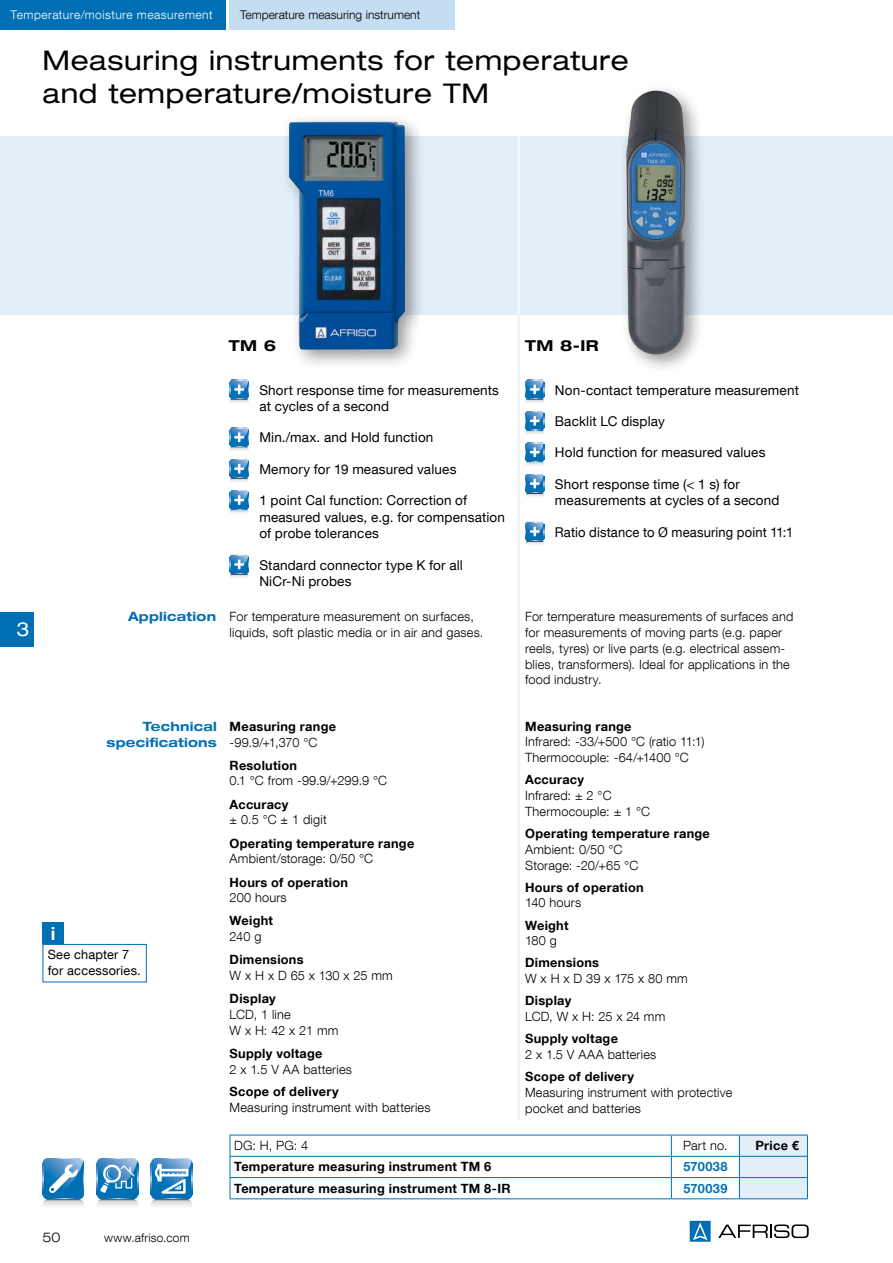
<style>
.page{position:relative;width:893px;height:1263px;background:#fff}
.page>*{position:absolute;margin:0;border:0;box-sizing:border-box;transform-origin:0 0}
.t1{font:expanded 27px/33px "Helvetica Neue LT Com";letter-spacing:.025em;color:#000}
.t2{font:expanded 19.5px "Helvetica Neue LT Com";color:#fff}
.t3{font:700 18px "Helvetica Neue LT Com";color:#fff}
.t4{font:700 expanded 15px "Helvetica Neue LT Com";color:#000}
.t5{font:13.5px/16.5px "Helvetica Neue LT Com";letter-spacing:.01em;color:#000}
.t6{font:13.5px "Helvetica Neue LT Com";letter-spacing:.01em;color:#000;scale:.96 1}
.t7{font:300 expanded 13.5px "Helvetica Neue LT Com";color:#000}
.t8{font:300 12.75px/15.8px "Helvetica Neue LT Com";letter-spacing:.015em;color:#000}
.t9{font:700 12.75px "Helvetica Neue LT Com";letter-spacing:.02em;color:#000}
.t10{font:12.75px/16.5px "Helvetica Neue LT Com";letter-spacing:.015em;color:#000}
.t11{font:700 expanded 12.75px/16.5px "Helvetica Neue LT Com";letter-spacing:.015em;color:#006fb4;text-align:right}
.t12{font:700 12.75px "Helvetica Neue LT Com";letter-spacing:.035em;color:#006fb4}
.t13{font:300 12px "Helvetica Neue LT Com";letter-spacing:.04em;color:#fff}
.t14{font:300 12px "Helvetica Neue LT Com";color:#000}
.t15{font:300 12px "Helvetica Neue LT Com";letter-spacing:.02em;color:#000}
.s1{font-weight:700;font-stretch:expanded;color:#006fb4}
</style>
<div class="page">
<svg style="left:718px;top:1224px;width:91px;height:14px"></svg>
<svg style="left:690px;top:1221px;width:21px;height:21px"></svg>
<div style="left:0;top:0;width:225px;height:30px;background:#006fb4"></div>
<div style="left:230px;top:0;width:225px;height:30px;background:#c4ddf1"></div>
<div style="left:0;top:136px;width:893px;height:179px;background:#e2eef8"></div>
<hr style="left:518px;top:315px;width:1px;height:805px;background:#e2eef8">
<hr style="left:518px;top:118px;width:1px;height:197px;background:#fff">
<svg style="left:230px;top:380px;width:19px;height:22px"></svg>
<svg style="left:230px;top:428px;width:19px;height:22px"></svg>
<svg style="left:230px;top:459px;width:19px;height:23px"></svg>
<svg style="left:230px;top:490px;width:19px;height:23px"></svg>
<svg style="left:230px;top:555px;width:19px;height:22px"></svg>
<svg style="left:525px;top:380px;width:20px;height:22px"></svg>
<svg style="left:525px;top:411px;width:20px;height:23px"></svg>
<svg style="left:525px;top:442px;width:20px;height:23px"></svg>
<svg style="left:525px;top:474px;width:20px;height:22px"></svg>
<svg style="left:525px;top:522px;width:20px;height:22px"></svg>
<hr style="left:230px;top:1135px;width:441px;height:1px;background:#006fb4">
<hr style="left:671px;top:1135px;width:68px;height:1px;background:#006fb4">
<svg style="left:230px;top:1135px;width:1px;height:63px"></svg>
<hr style="left:230px;top:1156px;width:441px;height:1px;background:#006fb4">
<svg style="left:671px;top:1135px;width:1px;height:63px"></svg>
<hr style="left:671px;top:1156px;width:68px;height:1px;background:#006fb4">
<svg style="left:739px;top:1135px;width:69px;height:63px;background:#d6e7f4"></svg>
<hr style="left:230px;top:1177px;width:441px;height:1px;background:#006fb4">
<hr style="left:230px;top:1198px;width:441px;height:1px;background:#006fb4">
<hr style="left:671px;top:1177px;width:68px;height:1px;background:#006fb4">
<hr style="left:739px;top:1177px;width:69px;height:1px;background:#006fb4">
<hr style="left:671px;top:1198px;width:68px;height:1px;background:#006fb4">
<hr style="left:739px;top:1198px;width:69px;height:1px;background:#006fb4">
<svg style="left:43px;top:1158px;width:41px;height:48px;background:#5e9eca"></svg>
<svg style="left:97px;top:1158px;width:41px;height:48px;background:#62a0cb"></svg>
<svg style="left:151px;top:1158px;width:41px;height:48px"></svg>
<div style="left:43px;top:944px;width:104px;height:38px;border:1px solid #006fb4"></div>
<div style="left:43px;top:923px;width:21px;height:21px;background:#006fb4"></div>
<div style="left:281px;top:113px;width:145px;height:258px;background:#000;opacity:.4"></div>
<img style="left:289px;top:122px;width:116px;height:228px">
<div style="left:618px;top:83px;width:88px;height:292px;background:#000;opacity:.4"></div>
<img style="left:626px;top:91px;width:60px;height:267px">
<div style="left:0;top:612px;width:34px;height:34px;background:#006fb4"></div>
<p class="t13" style="left:11px;top:7px;width:204px">Temperature/moisture measurement</p>
<p class="t14" style="left:240px;top:7px;width:182px">Temperature measuring instrument</p>
<h1 class="t1" style="left:43px;top:43px;width:588px">Measuring instruments for temperature and temperature/moisture TM</h1>
<p class="t4" style="left:229px;top:336px;width:49px">TM 6</p>
<p class="t4" style="left:525px;top:336px;width:75px">TM 8-IR</p>
<h2 class="t2" style="left:17px;top:617px;width:15px">3</h2>
<p class="t5" style="left:259px;top:381px;width:241px">Short response time for measurements at cycles of a second</p>
<p class="t5" style="left:259px;top:429px;width:176px">Min./max. and Hold function</p>
<p class="t5" style="left:259px;top:460px;width:199px">Memory for 19 measured values</p>
<p class="t5" style="left:259px;top:492px;width:247px">1 point Cal function: Correction of measured values, e.g. for compensation of probe tolerances</p>
<p class="t5" style="left:259px;top:556px;width:205px">Standard connector type K for all<br>NiCr-Ni probes</p>
<p class="t5" style="left:555px;top:381px;width:246px">Non-contact temperature measurement</p>
<p class="t5" style="left:555px;top:413px;width:111px">Backlit LC display</p>
<p class="t5" style="left:555px;top:444px;width:212px">Hold function for measured values</p>
<p class="t5" style="left:555px;top:475px;width:226px">Short response time (&lt; 1 s) for measurements at cycles of a second</p>
<p class="t6" style="left:555px;top:523px;width:250px">Ratio distance to Ø measuring point 11:1</p>
<p class="t8" style="left:230px;top:609px;width:255px;text-indent:-102px"><span class="s1">Application</span> For temperature measurement on surfaces, liquids, soft plastic media or in air and gases.</p>
<p class="t8" style="left:525px;top:609px;width:270px">For temperature measurements of surfaces and for measurements of moving parts (e.g. paper reels, tyres) or live parts (e.g. electrical assem&shy;blies, transformers). Ideal for applications in the food industry.</p>
<p class="t9" style="left:525px;top:718px;width:108px">Measuring range</p>
<p class="t8" style="left:525px;top:734px;width:181px">Infrared: -33/+500 °C (ratio 11:1)<br>Thermocouple: -64/+1400 °C</p>
<p class="t9" style="left:525px;top:772px;width:60px">Accuracy</p>
<p class="t8" style="left:525px;top:787px;width:127px">Infrared: ± 2 °C<br>Thermocouple: ± 1 °C</p>
<p class="t9" style="left:525px;top:825px;width:186px">Operating temperature range</p>
<p class="t8" style="left:525px;top:841px;width:115px">Ambient: 0/50 °C<br>Storage: -20/+65 °C</p>
<p class="t9" style="left:525px;top:879px;width:120px">Hours of operation</p>
<p class="t8" style="left:525px;top:895px;width:58px">140 hours</p>
<p class="t9" style="left:525px;top:917px;width:45px">Weight</p>
<p class="t8" style="left:525px;top:932px;width:33px">180 g</p>
<p class="t9" style="left:525px;top:955px;width:75px">Dimensions</p>
<p class="t8" style="left:525px;top:970px;width:164px">W x H x D 39 x 175 x 80 mm</p>
<p class="t9" style="left:525px;top:993px;width:48px">Display</p>
<p class="t8" style="left:525px;top:1008px;width:142px">LCD, W x H: 25 x 24 mm</p>
<p class="t9" style="left:525px;top:1030px;width:94px">Supply voltage</p>
<p class="t8" style="left:525px;top:1046px;width:133px">2 x 1.5 V AAA batteries</p>
<p class="t9" style="left:525px;top:1068px;width:110px">Scope of delivery</p>
<p class="t8" style="left:525px;top:1084px;width:209px">Measuring instrument with protective pocket and batteries</p>
<p class="t11" style="left:106px;top:717px;width:112px">Technical specifications</p>
<p class="t9" style="left:230px;top:718px;width:108px">Measuring range</p>
<p class="t8" style="left:230px;top:734px;width:89px">-99.9/+1,370 °C</p>
<p class="t9" style="left:230px;top:757px;width:69px">Resolution</p>
<p class="t8" style="left:230px;top:773px;width:159px">0.1 °C from -99.9/+299.9 °C</p>
<p class="t9" style="left:230px;top:796px;width:60px">Accuracy</p>
<p class="t8" style="left:230px;top:812px;width:99px">± 0.5 °C ± 1 digit</p>
<p class="t9" style="left:230px;top:835px;width:186px">Operating temperature range</p>
<p class="t8" style="left:230px;top:851px;width:145px">Ambient/storage: 0/50 °C</p>
<p class="t9" style="left:230px;top:874px;width:120px">Hours of operation</p>
<p class="t8" style="left:230px;top:889px;width:59px">200 hours</p>
<p class="t9" style="left:230px;top:913px;width:45px">Weight</p>
<p class="t8" style="left:230px;top:928px;width:33px">240 g</p>
<p class="t9" style="left:230px;top:952px;width:75px">Dimensions</p>
<p class="t8" style="left:230px;top:967px;width:165px">W x H x D 65 x 130 x 25 mm</p>
<p class="t9" style="left:230px;top:991px;width:48px">Display</p>
<p class="t8" style="left:230px;top:1006px;width:110px">LCD, 1 line<br>W x H: 42 x 21 mm</p>
<p class="t9" style="left:230px;top:1045px;width:94px">Supply voltage</p>
<p class="t8" style="left:230px;top:1061px;width:124px">2 x 1.5 V AA batteries</p>
<p class="t9" style="left:230px;top:1083px;width:110px">Scope of delivery</p>
<p class="t8" style="left:230px;top:1099px;width:202px">Measuring instrument with batteries</p>
<p class="t8" style="left:234px;top:1137px;width:76px">DG: H, PG: 4</p>
<p class="t8" style="left:683px;top:1137px;width:46px">Part no.</p>
<p class="t9" style="left:756px;top:1137px;width:45px">Price €</p>
<p class="t9" style="left:234px;top:1159px;width:259px">Temperature measuring instrument TM 6</p>
<p class="t12" style="left:683px;top:1159px;width:46px">570038</p>
<p class="t9" style="left:234px;top:1180px;width:278px">Temperature measuring instrument TM 8-IR</p>
<p class="t12" style="left:683px;top:1180px;width:46px">570039</p>
<h3 class="t3" style="left:51px;top:922px;width:6px">i</h3>
<p class="t10" style="left:48px;top:946px;width:94px">See chapter 7 for accessories.</p>
<p class="t7" style="left:43px;top:1228px;width:19px">50</p>
<p class="t15" style="left:104px;top:1230px;width:87px">www.afriso.com</p>
</div>
